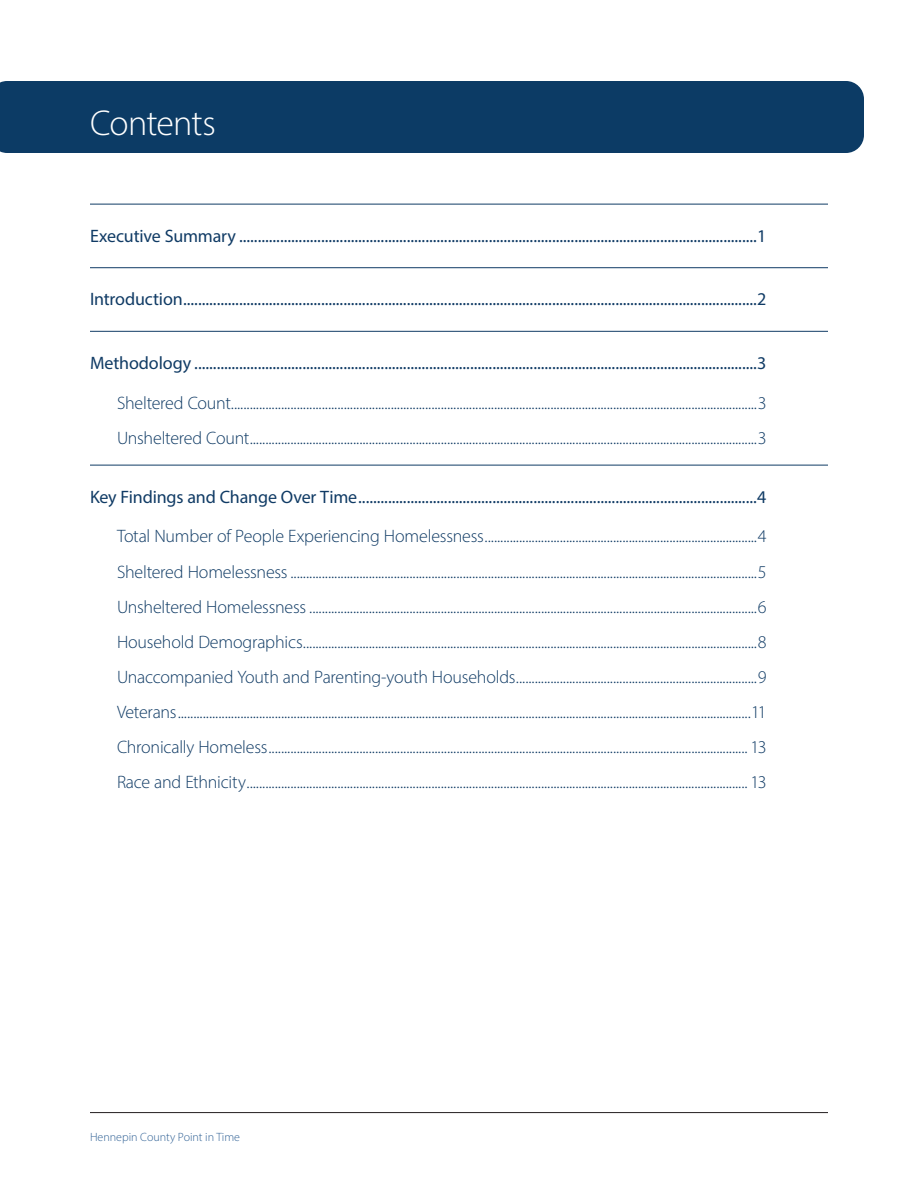
<style>
.page{position:relative;width:918px;height:1188px;background:#fff}
.page>*{position:absolute;margin:0;border:0;box-sizing:border-box;transform-origin:0 0}
.t1{font:300 36px "Myriad Pro";letter-spacing:-.03em;color:#fff}
.TOC_subheader{font:300 18px "Myriad Pro";letter-spacing:-.01em;color:#103b65}
.TOC_bold{font:18px "Myriad Pro";letter-spacing:-.01em;color:#103b65}
.t2{font:300 12px "Myriad Pro";color:#306195}
</style>
<div class="page">
<hr style="left:90px;top:1112px;width:738px;height:1px;background:#231f20">
<div style="left:0;top:81px;width:864px;height:72px;background:#0c3b65"></div>
<hr style="left:90px;top:204px;width:738px;height:1px;background:#103b65">
<hr style="left:90px;top:267px;width:738px;height:1px;background:#103b65">
<hr style="left:90px;top:331px;width:738px;height:1px;background:#103b65">
<hr style="left:90px;top:465px;width:738px;height:1px;background:#103b65">
<h1 class="t1" style="left:90px;top:101px;width:128px">Contents</h1>
<p class="TOC_bold" style="left:90px;top:225px;width:678px">Executive Summary ...........................................................................................................................................1</p>
<p class="TOC_bold" style="left:90px;top:288px;width:678px">Introduction..........................................................................................................................................................2</p>
<p class="TOC_bold" style="left:90px;top:352px;width:678px">Methodology .......................................................................................................................................................3</p>
<p class="TOC_subheader" style="left:117px;top:392px;width:651px">Sheltered Count........................................................................................................................................................................3</p>
<p class="TOC_subheader" style="left:117px;top:427px;width:651px">Unsheltered Count..................................................................................................................................................................3</p>
<p class="TOC_bold" style="left:90px;top:486px;width:678px">Key Findings and Change Over Time...........................................................................................................4</p>
<p class="TOC_subheader" style="left:117px;top:526px;width:651px">Total Number of People Experiencing Homelessness.......................................................................................4</p>
<p class="TOC_subheader" style="left:117px;top:561px;width:651px">Sheltered Homelessness.....................................................................................................................................................5</p>
<p class="TOC_subheader" style="left:117px;top:596px;width:651px">Unsheltered Homelessness ...............................................................................................................................................6</p>
<p class="TOC_subheader" style="left:117px;top:631px;width:651px">Household Demographics.................................................................................................................................................8</p>
<p class="TOC_subheader" style="left:117px;top:666px;width:651px">Unaccompanied Youth and Parenting-youth Households.............................................................................9</p>
<p class="TOC_subheader" style="left:117px;top:701px;width:651px">Veterans.......................................................................................................................................................................................11</p>
<p class="TOC_subheader" style="left:117px;top:736px;width:651px">Chronically Homeless......................................................................................................................................................... 13</p>
<p class="TOC_subheader" style="left:117px;top:771px;width:651px">Race and Ethnicity................................................................................................................................................................ 13</p>
<p class="t2" style="left:90px;top:1130px;width:152px">Hennepin County Point in Time</p>
</div>
